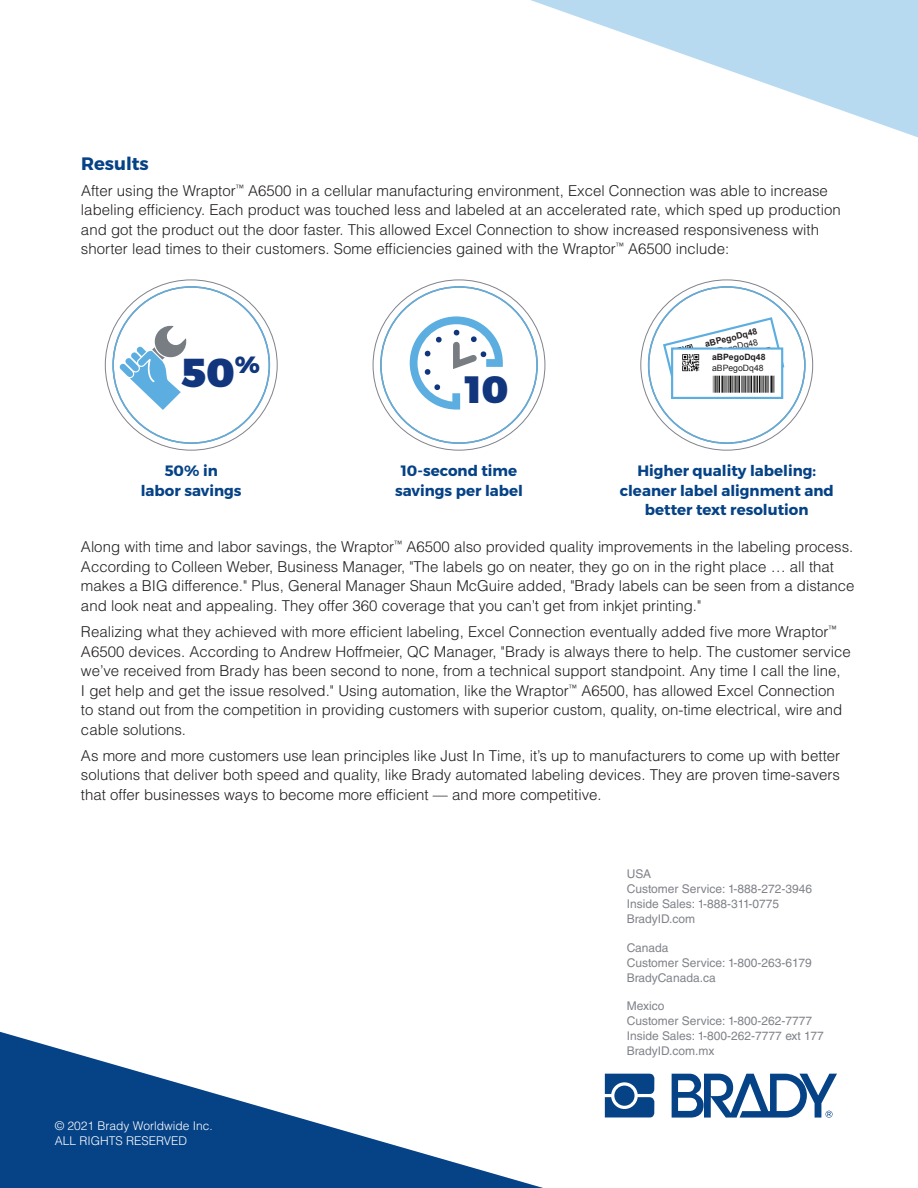
<style>
.page{position:relative;width:918px;height:1188px;background:#fff}
.page>*{position:absolute;margin:0;border:0;box-sizing:border-box;transform-origin:0 0}
.t1{font:900 40.35px "Montserrat";color:#11367e}
.t2{font:900 38.1px "Montserrat";color:#11367e}
.t3{font:700 18px "Montserrat";color:#054286}
.t4{font:300 15px/19.5px "Helvetica LT Std";color:#231f20}
.t5{font:700 15px/19.5px "Montserrat";color:#054286;text-align:center}
.t6{font:12px/15px "Helvetica LT Std";color:#80838a}
.t7{font:300 12px/15px "Helvetica LT Std";color:#fff}
.t8{font:10.05px "Arial";color:#231f20}
.t9{font:700 10.05px "Arial";color:#231f20}
.t10{font:700 8.7px "Arial";color:#231f20}
.t11{font:8.7px "Arial";color:#231f20}
</style>
<div class="page">
<svg style="left:531px;top:0;width:387px;height:138px"></svg>
<svg style="left:0;top:1032px;width:543px;height:156px;fill:#054286"></svg>
<svg style="left:605px;top:1074px;width:49px;height:43px;background:#30629a"></svg>
<div style="left:614px;top:1086px;width:21px;height:20px;background:#054286;border-radius:50%"></div>
<svg style="left:672px;top:1074px;width:165px;height:44px"></svg>
<svg style="left:118px;top:325px;width:69px;height:85px"></svg>
<svg style="left:410px;top:316px;width:93px;height:94px"></svg>
<div style="left:671px;top:347px;width:112px;height:52px;border:2px solid #5daee0"></div>
<svg style="left:662px;top:316px;width:123px;height:80px"></svg>
<p class="t3" style="left:81px;top:152px;width:69px">Results</p>
<p class="t4" style="left:81px;top:181px;width:761px">After using the Wraptor<sup>™</sup> A6500 in a cellular manufacturing environment, Excel Connection was able to increase labeling efficiency. Each product was touched less and labeled at an accelerated rate, which sped up production and got the product out the door faster. This allowed Excel Connection to show increased responsiveness with shorter lead times to their customers. Some efficiencies gained with the Wraptor<sup>™</sup> A6500 include:</p>
<h1 class="t1" style="left:181px;top:347px;width:80px">50<sup>%</sup></h1>
<h2 class="t2" style="left:465px;top:366px;width:45px">10</h2>
<p class="t10" style="left:704px;top:338px;width:55px;rotate:-14deg">aBPegoDq48</p>
<p class="t8" style="left:673px;top:348px;width:61px;rotate:-14deg">aBPegoDq48</p>
<p class="t11" style="left:706px;top:348px;width:53px;rotate:-14deg">aBPegoDq48</p>
<p class="t10" style="left:712px;top:352px;width:55px">aBPegoDq48</p>
<p class="t11" style="left:712px;top:362px;width:53px">aBPegoDq48</p>
<p class="t9" style="left:680px;top:351px;width:64px">aBPegoDq48</p>
<p class="t8" style="left:680px;top:363px;width:61px">aBPegoDq48</p>
<p class="t5" style="left:141px;top:462px;width:102px">50% in<br>labor savings</p>
<p class="t5" style="left:395px;top:462px;width:129px">10-second time savings per label</p>
<p class="t5" style="left:620px;top:462px;width:216px">Higher quality labeling: cleaner label alignment and better text resolution</p>
<p class="t4" style="left:81px;top:537px;width:775px">Along with time and labor savings, the Wraptor<sup>™</sup> A6500 also provided quality improvements in the labeling process.<br>According to Colleen Weber, Business Manager, "The labels go on neater, they go on in the right place … all that makes a BIG difference." Plus, General Manager Shaun McGuire added, "Brady labels can be seen from a distance and look neat and appealing. They offer 360 coverage that you can’t get from inkjet printing."</p>
<p class="t4" style="left:81px;top:622px;width:771px">Realizing what they achieved with more efficient labeling, Excel Connection eventually added five more Wraptor<sup>™ </sup>A6500 devices. According to Andrew Hoffmeier, QC Manager, "Brady is always there to help. The customer service we’ve received from Brady has been second to none, from a technical support standpoint. Any time I call the line,<br>I get help and get the issue resolved." Using automation, like the Wraptor<sup>™</sup> A6500, has allowed Excel Connection to stand out from the competition in providing customers with superior custom, quality, on-time electrical, wire and cable solutions.</p>
<p class="t4" style="left:81px;top:746px;width:761px;text-align:justify">As more and more customers use lean principles like Just In Time, it’s up to manufacturers to come up with better solutions that deliver both speed and quality, like Brady automated labeling devices. They are proven time-savers that offer businesses ways to become more efficient — and more competitive.</p>
<p class="t7" style="left:55px;top:1119px;width:160px">© 2021 Brady Worldwide Inc.<br>ALL RIGHTS RESERVED</p>
<p class="t6" style="left:627px;top:867px;width:187px">USA<br>Customer Service: 1-888-272-3946<br>Inside Sales: 1-888-311-0775<br>BradyID.com</p>
<p class="t6" style="left:627px;top:940px;width:187px">Canada<br>Customer Service: 1-800-263-6179<br>BradyCanada.ca</p>
<p class="t6" style="left:627px;top:999px;width:199px">Mexico<br>Customer Service: 1-800-262-7777<br>Inside Sales: 1-800-262-7777 ext 177<br>BradyID.com.mx</p>
</div>
